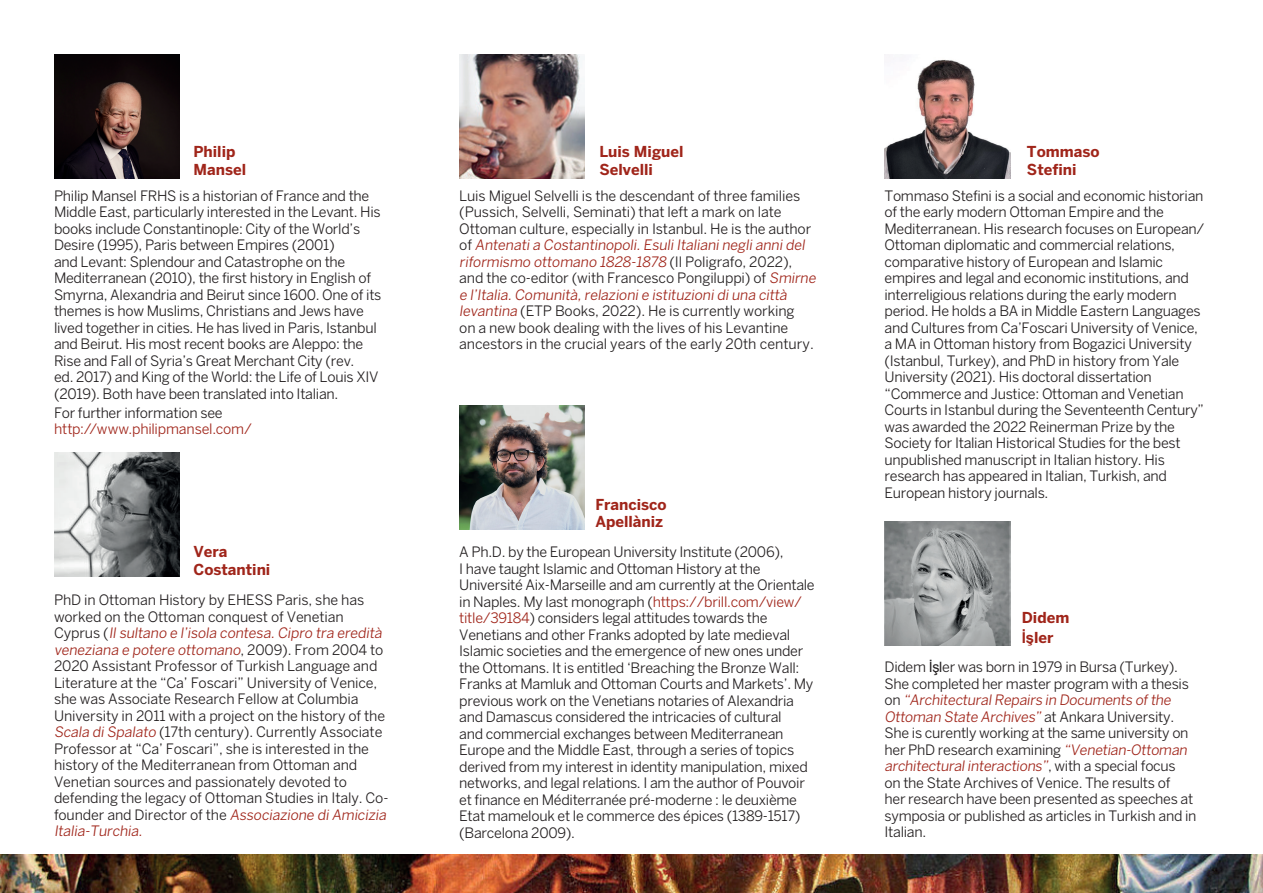
<style>
.page{position:relative;width:1263px;height:893px;background:#fff}
.page>*{position:absolute;margin:0;border:0;box-sizing:border-box;transform-origin:0 0}
.t1{font:700 15px/17.1px "Benton Sans";color:#a0251a}
.t2{font:14.25px/16.5px "Benton Sans";letter-spacing:-.02em;color:#231f20}
.t3{font:14.25px "Benton Sans";letter-spacing:-.015em;color:#a0251a}
.s1{color:#a0251a}
.s2{font-family:"Arial"}
</style>
<div class="page">
<img style="left:54px;top:54px;width:126px;height:124px">
<img style="left:459px;top:54px;width:126px;height:124px">
<img style="left:884px;top:54px;width:126px;height:124px">
<img style="left:54px;top:453px;width:126px;height:124px">
<img style="left:459px;top:405px;width:126px;height:124px">
<img style="left:884px;top:521px;width:126px;height:124px">
<img style="left:0;top:855px;width:1263px;height:38px">
<p class="t1" style="left:193px;top:143px;width:54px">Philip<br>Mansel</p>
<p class="t2" style="left:54px;top:187px;width:329px">Philip Mansel FRHS is a historian of France and the Middle East, particularly interested in the Levant. His books include Constantinople: City of the World’s Desire (1995), Paris between Empires (2001)<br>and Levant: Splendour and Catastrophe on the Mediterranean (2010), the first history in English of Smyrna, Alexandria and Beirut since 1600. One of its themes is how Muslims, Christians and Jews have lived together in cities. He has lived in Paris, Istanbul and Beirut. His most recent books are Aleppo: the Rise and Fall of Syria’s Great Merchant City (rev.<br>ed. 2017) and King of the World: the Life of Louis XIV (2019). Both have been translated into Italian.</p>
<p class="t2" style="left:54px;top:404px;width:170px">For further information see</p>
<p class="t3" style="left:54px;top:420px;width:200px">http://www.philipmansel.com/</p>
<p class="t1" style="left:193px;top:543px;width:78px">Vera<br>Costantini</p>
<p class="t2" style="left:54px;top:591px;width:336px">PhD in Ottoman History by EHESS Paris, she has worked on the Ottoman conquest of Venetian<br>Cy p r u s ( <span class="s1">Ilsultano e l’isola contesa.Cipro tra eredità veneziana e potere ottomano</span>, 2 0 0 9 ) . F ro m 2 0 0 4 t o 2020 Assistant Professor of Turkish Language and Literature at the “Ca’ Foscari” University of Venice, she was Associate Research Fellow at Columbia University in 2011 with a project on the history of the <span class="s1">Scala diSpalato</span>(17th century). Currently Associate Professor at “Ca’ Foscari”, she is interested in the history of the Mediterranean from Ottoman and Venetian sources and passionately devoted to defending the legacy of Ottoman Studies in Italy. Co&shy;fo u n d e r a n d D i re cto r of t h e <span class="s1">Associazione diAmicizia Italia-Turchia.</span></p>
<p class="t1" style="left:599px;top:143px;width:86px">Luis Miguel<br>Selvelli</p>
<p class="t1" style="left:1027px;top:143px;width:74px">Tommaso<br>Stefini</p>
<p class="t2" style="left:459px;top:187px;width:360px">Luis Miguel Selvelli is the descendant of three families (Pussich, Selvelli, Seminati) that left a mark on late Ottoman culture, especially in Istanbul. He is the author o f <span class="s1">Antenatia Costantinopoli.EsuliItalianinegliannidel riformismo ottomano 1828-1878</span> ( I l P o l i g ra fo , 2 0 2 2 ) , and the co-editor (with Francesco Pongiluppi) of <span class="s1">Smirne e l’Italia.Comunità,relazionie istituzionidiuna città levantina</span> (ETP Books, 2022). He is currently working<br>on a new book dealing with the lives of his Levantine ancestors in the crucial years of the early 20th century.</p>
<p class="t2" style="left:884px;top:187px;width:321px">Tommaso Stefini is a social and economic historian of the early modern Ottoman Empire and the Mediterranean. His research focuses on European/ Ottoman diplomatic and commercial relations, comparative history of European and Islamic empires and legal and economic institutions, and interreligious relations during the early modern period. He holds a BA in Middle Eastern Languages and Cultures from Ca’Foscari University of Venice, a MA in Ottoman history from Bogazici University (Istanbul, Turkey), and PhD in history from Yale University (2021). His doctoral dissertation “Commerce and Justice: Ottoman and Venetian Courts in Istanbul during the Seventeenth Century” was awarded the 2022 Reinerman Prize by the Society for Italian Historical Studies for the best unpublished manuscript in Italian history. His research has appeared in Italian, Turkish, and European history journals.</p>
<p class="t1" style="left:595px;top:496px;width:73px">Francisco<br>Apellàniz</p>
<p class="t2" style="left:459px;top:544px;width:357px">A Ph.D. by the European University Institute (2006),<br>I have taught Islamic and Ottoman History at the Université Aix-Marseille and am currently at the Orientale in Naples. My last monograph (<span class="s1">https://brill.com/view/ title/39184</span>) considers legal attitudes towards the Venetians and other Franks adopted by late medieval Islamic societies and the emergence of new ones under the Ottomans. It is entitled ‘Breaching the Bronze Wall:<br>Franks at Mamluk and Ottoman Courts and Markets’. My previous work on the Venetians notaries of Alexandria and Damascus considered the intricacies of cultural<br>and commercial exchanges between Mediterranean Europe and the Middle East, through a series of topics derived from my interest in identity manipulation, mixed networks, and legal relations. I am the author of Pouvoir et finance en Méditerranée pré-moderne : le deuxième Etat mamelouk et le commerce des épices (1389-1517) (Barcelona 2009).</p>
<p class="t1" style="left:1022px;top:607px;width:49px;line-height:20.1px">Didem<br><span class="s2">İş</span>ler</p>
<p class="t2" style="left:884px;top:659px;width:314px">Didem <span class="s2">İşl</span>er was born in 1979 in Bursa (Turkey).<br>She completed her master program with a thesis o n <span class="s1">“ArchitecturalRepairs in Documents ofthe Ottoman State Archives”</span> at A n ka ra U n i ve rs i ty .<br>She is curently working at the same university on her PhD research examining <span class="s1">“Venetian-Ottoman architecturalinteractions”</span>, w i t h a s p e c i a l fo c u s<br>on the State Archives of Venice. The results of<br>her research have been presented as speeches at symposia or published as articles in Turkish and in Italian.</p>
</div>
